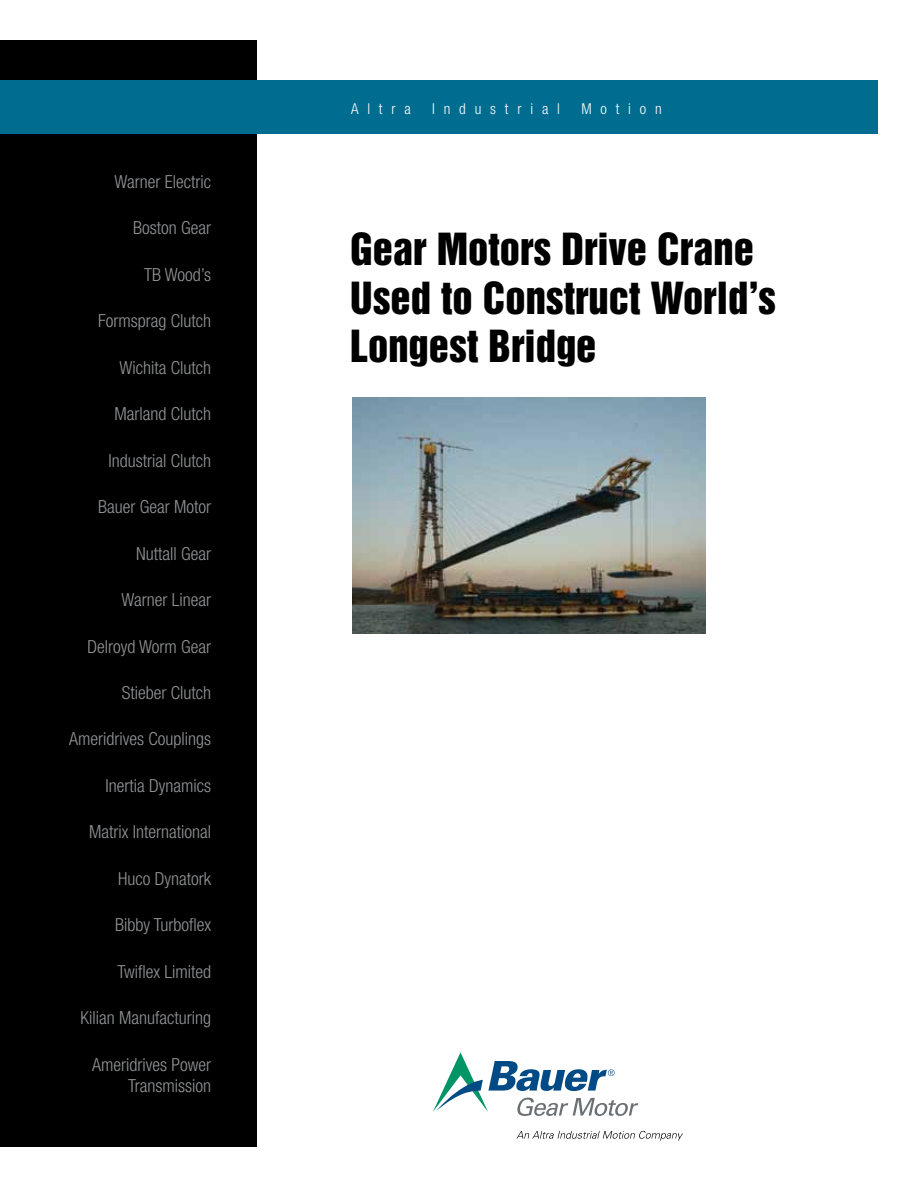
<style>
.page{position:relative;width:918px;height:1188px;background:#fff}
.page>*{position:absolute;margin:0;border:0;box-sizing:border-box;transform-origin:0 0}
.t1{font:40.5px/48.6px "Helvetica Inserat LT Std";color:#000}
.t2{font:300 condensed 18px/21px "Helvetica Neue LT Std";color:#939598;text-align:right}
.t3{font:300 condensed 15px "Helvetica Neue LT Std";letter-spacing:.59em;color:#fff}
</style>
<div class="page">
<svg style="left:517px;top:1131px;width:166px;height:10px"></svg>
<svg style="left:433px;top:1052px;width:205px;height:64px"></svg>
<div style="left:0;top:40px;width:256px;height:1108px;background:#000"></div>
<div style="left:0;top:80px;width:878px;height:54px;background:#006c8f"></div>
<img style="left:352px;top:398px;width:353px;height:235px">
<p class="t2" style="left:115px;top:171px;width:98px">Warner Electric</p>
<p class="t2" style="left:133px;top:217px;width:79px">Boston Gear</p>
<p class="t2" style="left:144px;top:264px;width:68px">TB Wood’s</p>
<p class="t2" style="left:98px;top:310px;width:114px">Formsprag Clutch</p>
<p class="t2" style="left:120px;top:357px;width:93px">Wichita Clutch</p>
<p class="t2" style="left:115px;top:403px;width:98px">Marland Clutch</p>
<p class="t2" style="left:109px;top:450px;width:104px">Industrial Clutch</p>
<p class="t2" style="left:98px;top:496px;width:115px">Bauer Gear Motor</p>
<p class="t2" style="left:136px;top:543px;width:76px">Nuttall Gear</p>
<p class="t2" style="left:121px;top:589px;width:91px">Warner Linear</p>
<p class="t2" style="left:87px;top:636px;width:125px">Delroyd Worm Gear</p>
<p class="t2" style="left:122px;top:682px;width:91px">Stieber Clutch</p>
<p class="t2" style="left:69px;top:728px;width:143px">Ameridrives Couplings</p>
<p class="t2" style="left:106px;top:775px;width:107px">Inertia Dynamics</p>
<p class="t2" style="left:89px;top:821px;width:123px">Matrix International</p>
<p class="t2" style="left:118px;top:868px;width:94px">Huco Dynatork</p>
<p class="t2" style="left:115px;top:914px;width:97px">Bibby Turboflex</p>
<p class="t2" style="left:118px;top:961px;width:95px">Twiflex Limited</p>
<p class="t2" style="left:81px;top:1007px;width:132px">Kilian Manufacturing</p>
<p class="t2" style="left:92px;top:1054px;width:120px">Ameridrives Power<br>Transmission</p>
<p class="t3" style="left:351px;top:101px;width:61px">Altra</p>
<p class="t3" style="left:432px;top:101px;width:129px">Industrial</p>
<p class="t3" style="left:581px;top:101px;width:82px">Motion</p>
<h1 class="t1" style="left:350px;top:226px;width:427px">Gear Motors Drive Crane<br>Used to Construct World’s<br>Longest Bridge</h1>
</div>
